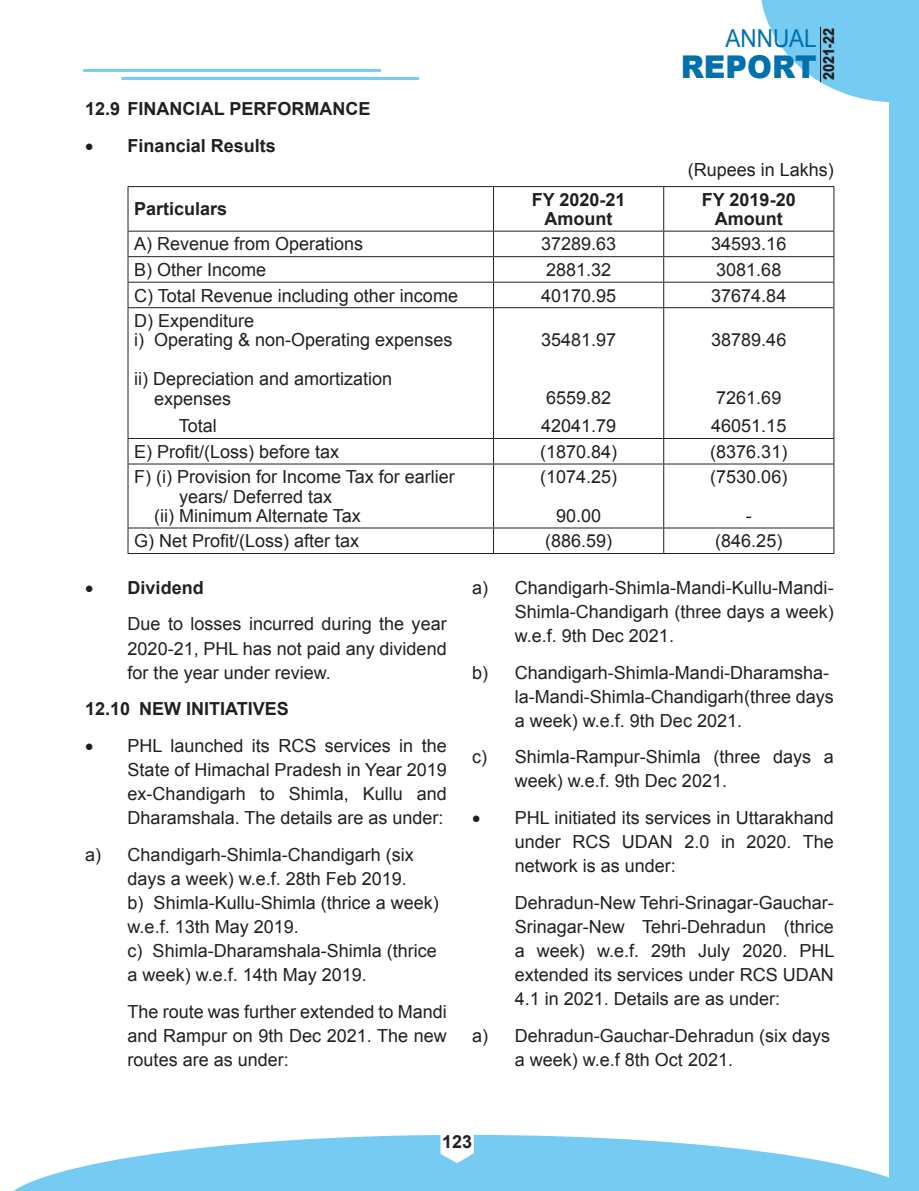
<style>
.page{position:relative;width:919px;height:1191px;background:#fff}
.page>*{position:absolute;margin:0;border:0;box-sizing:border-box;transform-origin:0 0}
.t1{font:900 31.35px "Arial";color:#0071ad;scale:.95 1}
.t2{font:24.75px "Arial";color:#0071ad;scale:.91 1}
.t3{font:18px/24px "Arial";color:#231f20}
.t4{font:700 18px/19.5px "Arial";color:#231f20;text-align:center}
.t5{font:900 15px "Arial";color:#231f20;scale:.8 1}
.s1{font-weight:700}
</style>
<div class="page">
<div style="left:889px;top:0;width:29px;height:1191px;background:#75cbf2"></div>
<hr style="left:121px;top:77px;width:298px;height:3px;background:#75cbf2">
<hr style="left:83px;top:69px;width:298px;height:3px;background:#75cbf2">
<svg style="left:13px;top:1134px;width:876px;height:57px;fill:#75cbf2"></svg>
<svg style="left:440px;top:1134px;width:34px;height:29px"></svg>
<hr style="left:128px;top:186px;width:365px;height:1px;background:#231f20">
<hr style="left:128px;top:187px;width:1px;height:44px;background:#231f20">
<hr style="left:493px;top:186px;width:170px;height:1px;background:#231f20">
<hr style="left:493px;top:187px;width:1px;height:44px;background:#231f20">
<hr style="left:663px;top:186px;width:171px;height:1px;background:#231f20">
<hr style="left:663px;top:187px;width:1px;height:44px;background:#231f20">
<hr style="left:833px;top:187px;width:1px;height:44px;background:#231f20">
<hr style="left:128px;top:231px;width:365px;height:1px;background:#231f20">
<hr style="left:493px;top:231px;width:170px;height:1px;background:#231f20">
<hr style="left:663px;top:231px;width:171px;height:1px;background:#231f20">
<hr style="left:128px;top:256px;width:365px;height:1px;background:#231f20">
<hr style="left:493px;top:256px;width:170px;height:1px;background:#231f20">
<hr style="left:663px;top:256px;width:171px;height:1px;background:#231f20">
<hr style="left:128px;top:282px;width:365px;height:1px;background:#231f20">
<svg style="left:128px;top:231px;width:1px;height:76px"></svg>
<hr style="left:493px;top:282px;width:170px;height:1px;background:#231f20">
<svg style="left:493px;top:231px;width:1px;height:76px"></svg>
<hr style="left:663px;top:282px;width:171px;height:1px;background:#231f20">
<svg style="left:663px;top:231px;width:1px;height:76px"></svg>
<svg style="left:833px;top:231px;width:1px;height:76px"></svg>
<hr style="left:128px;top:307px;width:365px;height:1px;background:#231f20">
<hr style="left:128px;top:308px;width:1px;height:130px;background:#231f20">
<hr style="left:493px;top:307px;width:170px;height:1px;background:#231f20">
<hr style="left:493px;top:308px;width:1px;height:130px;background:#231f20">
<hr style="left:663px;top:307px;width:171px;height:1px;background:#231f20">
<hr style="left:663px;top:308px;width:1px;height:130px;background:#231f20">
<hr style="left:833px;top:308px;width:1px;height:130px;background:#231f20">
<hr style="left:128px;top:438px;width:365px;height:1px;background:#231f20">
<svg style="left:128px;top:439px;width:1px;height:24px"></svg>
<hr style="left:493px;top:438px;width:170px;height:1px;background:#231f20">
<svg style="left:493px;top:439px;width:1px;height:24px"></svg>
<hr style="left:663px;top:438px;width:171px;height:1px;background:#231f20">
<svg style="left:663px;top:439px;width:1px;height:24px"></svg>
<svg style="left:833px;top:439px;width:1px;height:24px"></svg>
<hr style="left:128px;top:463px;width:365px;height:1px;background:#231f20">
<hr style="left:128px;top:464px;width:1px;height:63px;background:#231f20">
<hr style="left:493px;top:463px;width:170px;height:1px;background:#231f20">
<hr style="left:493px;top:464px;width:1px;height:63px;background:#231f20">
<hr style="left:663px;top:463px;width:171px;height:1px;background:#231f20">
<hr style="left:663px;top:464px;width:1px;height:63px;background:#231f20">
<hr style="left:833px;top:464px;width:1px;height:63px;background:#231f20">
<hr style="left:128px;top:527px;width:365px;height:1px;background:#231f20">
<svg style="left:128px;top:528px;width:1px;height:25px"></svg>
<hr style="left:493px;top:527px;width:170px;height:1px;background:#231f20">
<svg style="left:493px;top:528px;width:1px;height:25px"></svg>
<hr style="left:663px;top:527px;width:171px;height:1px;background:#231f20">
<svg style="left:663px;top:528px;width:1px;height:25px"></svg>
<svg style="left:833px;top:528px;width:1px;height:25px"></svg>
<hr style="left:128px;top:553px;width:365px;height:1px;background:#231f20">
<hr style="left:493px;top:553px;width:170px;height:1px;background:#231f20">
<hr style="left:663px;top:553px;width:171px;height:1px;background:#231f20">
<svg style="left:761px;top:0;width:158px;height:102px"></svg>
<p class="t4" style="left:85px;top:100px;width:287px">12.9 FINANCIAL PERFORMANCE</p>
<p class="t4" style="left:85px;top:136px;width:192px">• Financial Results</p>
<p class="t5" style="left:817px;top:80px;width:67px;rotate:-90deg">2021-22</p>
<h2 class="t2" style="left:725px;top:22px;width:102px">ANNUAL</h2>
<h1 class="t1" style="left:680px;top:44px;width:145px">REPORT</h1>
<p class="t3" style="left:687px;top:158px;width:148px">(Rupees in Lakhs)</p>
<p class="t4" style="left:134px;top:200px;width:95px">Particulars</p>
<p class="t4" style="left:531px;top:190px;width:95px">FY 2020-21<br>Amount</p>
<p class="t4" style="left:701px;top:190px;width:95px">FY 2019-20<br>Amount</p>
<p class="t3" style="left:134px;top:232px;width:231px">A) Revenue from Operations</p>
<p class="t3" style="left:541px;top:232px;width:77px">37289.63</p>
<p class="t3" style="left:711px;top:232px;width:77px">34593.16</p>
<p class="t3" style="left:134px;top:258px;width:134px">B) Other Income</p>
<p class="t3" style="left:546px;top:258px;width:67px">2881.32</p>
<p class="t3" style="left:716px;top:258px;width:67px">3081.68</p>
<p class="t3" style="left:134px;top:283px;width:325px">C) Total Revenue including other income</p>
<p class="t3" style="left:541px;top:283px;width:77px">40170.95</p>
<p class="t3" style="left:711px;top:283px;width:77px">37674.84</p>
<p class="t3" style="left:134px;top:311px;width:320px;line-height:19.4px">D) Expenditure<br>i) Operating &amp; non-Operating expenses</p>
<p class="t3" style="left:154px;top:369px;width:240px;line-height:19.5px;text-indent:-20px">ii) Depreciation and amortization expenses</p>
<p class="t3" style="left:179px;top:414px;width:40px">Total</p>
<p class="t3" style="left:541px;top:328px;width:77px">35481.97</p>
<p class="t3" style="left:711px;top:328px;width:77px">38789.46</p>
<p class="t3" style="left:541px;top:384px;width:77px;line-height:27.9px">6559.82<br>42041.79</p>
<p class="t3" style="left:711px;top:384px;width:77px;line-height:27.9px">7261.69<br>46051.15</p>
<p class="t3" style="left:134px;top:440px;width:207px">E) Profit/(Loss) before tax</p>
<p class="t3" style="left:540px;top:440px;width:79px">(1870.84)</p>
<p class="t3" style="left:710px;top:440px;width:79px">(8376.31)</p>
<p class="t3" style="left:134px;top:465px;width:322px">F) (i) Provision for Income Tax for earlier</p>
<p class="t3" style="left:179px;top:484px;width:155px">years/ Deferred tax</p>
<p class="t3" style="left:154px;top:504px;width:208px">(ii) Minimum Alternate Tax</p>
<p class="t3" style="left:540px;top:457px;width:79px;line-height:38.8px;text-align:center">(1074.25)<br>90.00</p>
<p class="t3" style="left:710px;top:457px;width:79px;line-height:38.8px;text-align:center">(7530.06) -</p>
<p class="t3" style="left:134px;top:529px;width:227px">G) Net Profit/(Loss) after tax</p>
<p class="t3" style="left:545px;top:529px;width:69px">(886.59)</p>
<p class="t3" style="left:715px;top:529px;width:69px">(846.25)</p>
<p class="t3" style="left:128px;top:569px;width:320px;line-height:36.8px;text-indent:-43px">• <span class="s1">Dividend<br></span>Due to losses incurred during the year</p>
<p class="t3" style="left:128px;top:636px;width:320px">2020-21, PHL has not paid any dividend for the year under review.</p>
<p class="t4" style="left:85px;top:699px;width:205px">12.10 NEW INITIATIVES</p>
<p class="t3" style="left:128px;top:734px;width:320px;text-align:justify;text-indent:-43px">• PHL launched its RCS services in the State of Himachal Pradesh in Year 2019 ex-Chandigarh to Shimla, Kullu and Dharamshala. The details are as under:</p>
<p class="t3" style="left:128px;top:842px;width:313px;text-indent:-43px">a) Chandigarh-Shimla-Chandigarh (six days a week) w.e.f. 28th Feb 2019.<br>b) Shimla-Kullu-Shimla (thrice a week) w.e.f. 13th May 2019.<br>c) Shimla-Dharamshala-Shimla (thrice a week) w.e.f. 14th May 2019.</p>
<p class="t3" style="left:128px;top:999px;width:320px;text-align:justify">The route was further extended to Mandi and Rampur on 9th Dec 2021. The new routes are as under:</p>
<p class="t3" style="left:514px;top:575px;width:320px;text-align:justify;text-indent:-43px">a) Chandigarh-Shimla-Mandi-Kullu-Mandi-Shimla-Chandigarh (three days a week) w.e.f. 9th Dec 2021.</p>
<p class="t3" style="left:514px;top:660px;width:320px;text-indent:-43px">b) Chandigarh-Shimla-Mandi-Dharamsha&shy;la-Mandi-Shimla-Chandigarh(three days a week) w.e.f. 9th Dec 2021.</p>
<p class="t3" style="left:514px;top:745px;width:320px;text-indent:-43px">c) Shimla-Rampur-Shimla (three days a week) w.e.f. 9th Dec 2021.</p>
<p class="t3" style="left:514px;top:806px;width:320px;text-align:justify;text-indent:-43px">• PHL initiated its services in Uttarakhand under RCS UDAN 2.0 in 2020. The network is as under:</p>
<p class="t3" style="left:514px;top:890px;width:321px;text-align:justify">Dehradun-New Tehri-Srinagar-Gauchar-Srinagar-New Tehri-Dehradun (thrice a week) w.e.f. 29th July 2020. PHL extended its services under RCS UDAN 4.1 in 2021. Details are as under:</p>
<p class="t3" style="left:514px;top:1023px;width:317px;text-indent:-43px">a) Dehradun-Gauchar-Dehradun (six days a week) w.e.f 8th Oct 2021.</p>
<p class="t4" style="left:442px;top:1132px;width:32px">123</p>
</div>
